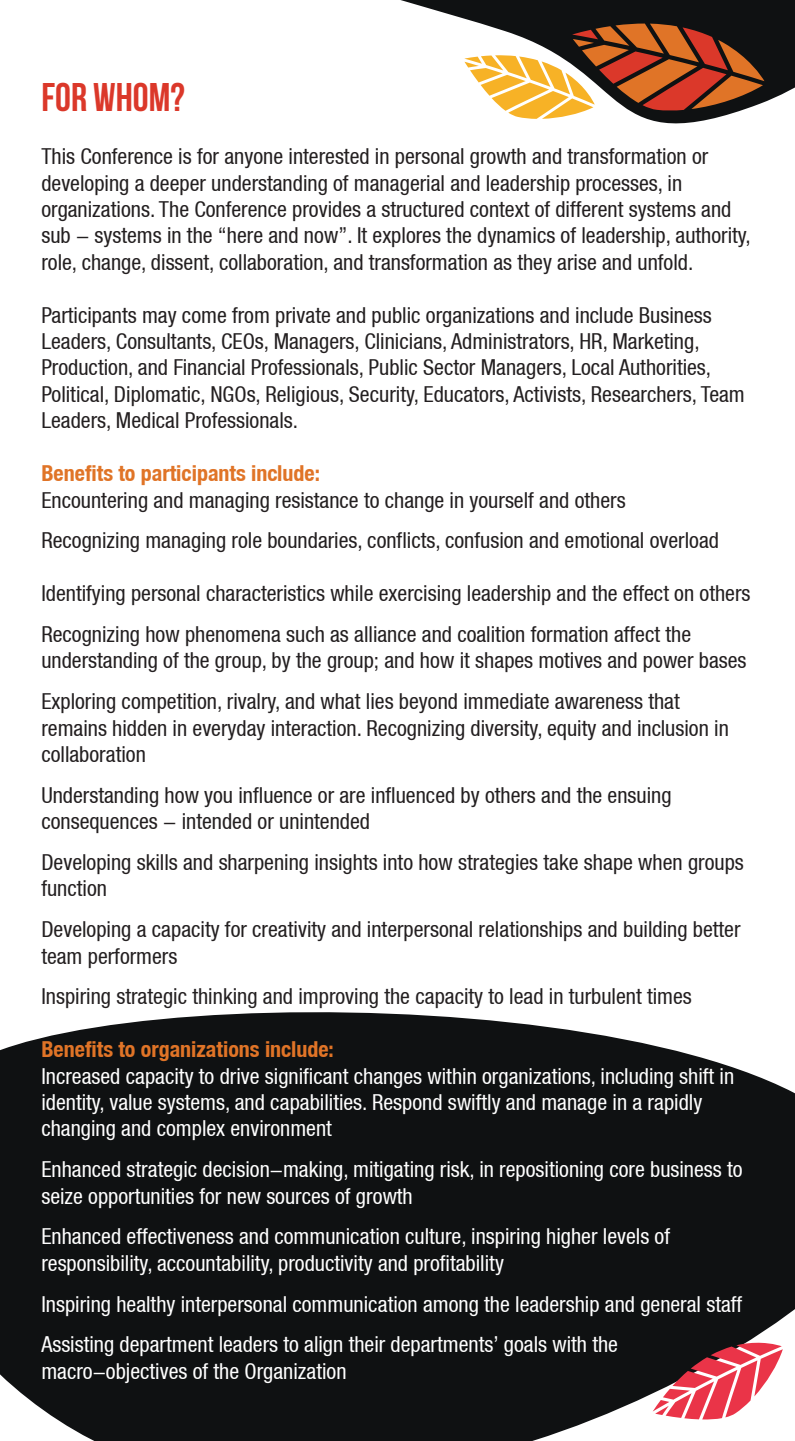
<style>
.page{position:relative;width:795px;height:1441px;background:#fff}
.page>*{position:absolute;margin:0;border:0;box-sizing:border-box;transform-origin:0 0}
.t1{font:40px "Bebas Neue";color:#db382a}
.t2{font:condensed 22px/26.4px "Helvetica Neue LT";color:#231f20}
.t3{font:condensed 22px/26.4px "Helvetica Neue LT";color:#fff}
.t4{font:700 condensed 22px "Helvetica Neue LT";color:#e07427}
</style>
<div class="page">
<svg style="left:400px;top:0;width:394px;height:124px;fill:#0f1112"></svg>
<svg style="left:0;top:1012px;width:794px;height:429px;background:#212223"></svg>
<svg style="left:652px;top:1340px;width:130px;height:79px"></svg>
<svg style="left:464px;top:24px;width:300px;height:95px"></svg>
<h1 class="t1" style="left:41px;top:76px;width:145px">FOR WHOM?</h1>
<p class="t2" style="left:41px;top:143px;width:710px">This Conference is for anyone interested in personal growth and transformation or developing a deeper understanding of managerial and leadership processes, in organizations. The Conference provides a structured context of different systems and sub - systems in the “here and now”. It explores the dynamics of leadership, authority, role, change, dissent, collaboration, and transformation as they arise and unfold.</p>
<p class="t2" style="left:41px;top:302px;width:704px">Participants may come from private and public organizations and include Business Leaders, Consultants, CEOs, Managers, Clinicians, Administrators, HR, Marketing, Production, and Financial Professionals, Public Sector Managers, Local Authorities, Political, Diplomatic, NGOs, Religious, Security, Educators, Activists, Researchers, Team Leaders, Medical Professionals.</p>
<p class="t4" style="left:41px;top:460px;width:280px">Benefits to participants include:</p>
<p class="t2" style="left:41px;top:479px;width:678px;line-height:40.8px">Encountering and managing resistance to change in yourself and others<br>Recognizing managing role boundaries, conflicts, confusion and emotional overload</p>
<p class="t2" style="left:41px;top:573px;width:710px;line-height:40.8px">Identifying personal characteristics while exercising leadership and the effect on others<br>Recognizing how phenomena such as alliance and coalition formation affect the</p>
<p class="t2" style="left:41px;top:640px;width:706px;line-height:40.8px">understanding of the group, by the group; and how it shapes motives and power bases<br>Exploring competition, rivalry, and what lies beyond immediate awareness that</p>
<p class="t2" style="left:41px;top:714px;width:688px">remains hidden in everyday interaction. Recognizing diversity, equity and inclusion in collaboration</p>
<p class="t2" style="left:41px;top:782px;width:631px">Understanding how you influence or are influenced by others and the ensuing consequences - intended or unintended</p>
<p class="t2" style="left:41px;top:849px;width:703px">Developing skills and sharpening insights into how strategies take shape when groups function</p>
<p class="t2" style="left:41px;top:916px;width:700px">Developing a capacity for creativity and interpersonal relationships and building better team performers</p>
<p class="t2" style="left:41px;top:983px;width:651px">Inspiring strategic thinking and improving the capacity to lead in turbulent times</p>
<p class="t4" style="left:41px;top:1036px;width:294px">Benefits to organizations include:</p>
<p class="t3" style="left:41px;top:1062px;width:694px">Increased capacity to drive significant changes within organizations, including shift in identity, value systems, and capabilities. Respond swiftly and manage in a rapidly changing and complex environment</p>
<p class="t3" style="left:41px;top:1156px;width:702px">Enhanced strategic decision-making, mitigating risk, in repositioning core business to seize opportunities for new sources of growth</p>
<p class="t3" style="left:41px;top:1223px;width:630px">Enhanced effectiveness and communication culture, inspiring higher levels of responsibility, accountability, productivity and profitability</p>
<p class="t3" style="left:41px;top:1283px;width:702px;line-height:40.8px">Inspiring healthy interpersonal communication among the leadership and general staff<br>Assisting department leaders to align their departments’ goals with the</p>
<p class="t3" style="left:41px;top:1358px;width:306px">macro-objectives of the Organization</p>
</div>
